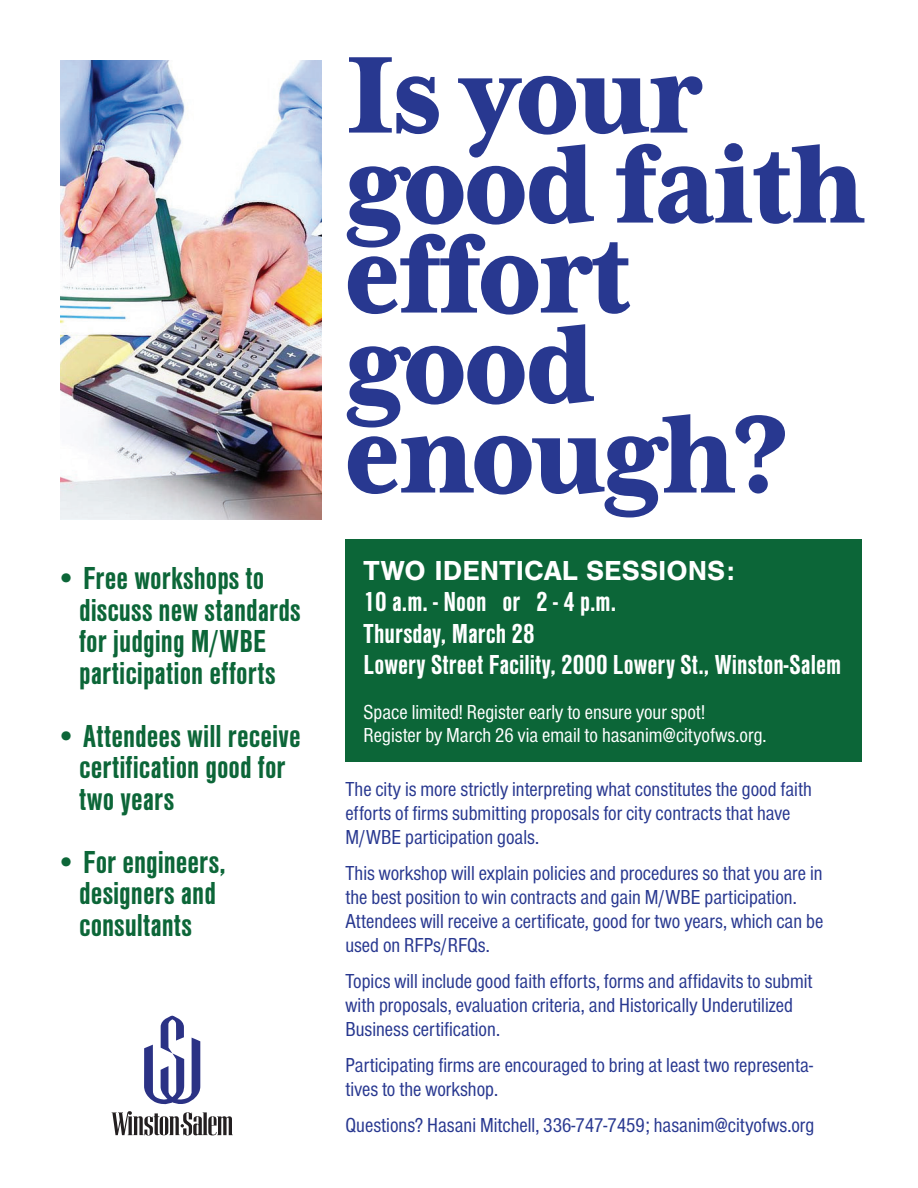
<style>
.page{position:relative;width:918px;height:1188px;background:#fff}
.page>*{position:absolute;margin:0;border:0;box-sizing:border-box;transform-origin:0 0}
.t1{font:800 125.55px/90px "Mrs Eaves XL Serif Nar OT";letter-spacing:-.025em;color:#283890}
.t2{font:700 33px/31.5px "Nimbus San Con";color:#0c6638}
.t3{font:700 28.5px/31.5px "Nimbus San Con";color:#fff}
.t4{font:700 28.5px "Nimbus San";color:#fff}
.t5{font:21px/24px "Nimbus San Con";color:#283890}
.t6{font:21px/22.5px "Nimbus San Con";color:#fff}
</style>
<div class="page">
<div style="left:345px;top:540px;width:517px;height:222px;background:#0c6638"></div>
<img style="left:61px;top:60px;width:260px;height:459px">
<svg style="left:112px;top:1016px;width:121px;height:120px"></svg>
<h2 class="t2" style="left:79px;top:563px;width:223px;text-indent:-24px">• Free workshops to discuss new standards for judging M/WBE participation efforts</h2>
<h2 class="t2" style="left:79px;top:720px;width:223px;text-indent:-24px">• Attendees will receive certification good for two years</h2>
<h2 class="t2" style="left:55px;top:846px;width:172px;text-align:center">• For engineers, designers and consultants</h2>
<h1 class="t1" style="left:345px;top:50px;width:521px">Is your good faith effort good enough?</h1>
<h3 class="t4" style="left:364px;top:554px;width:372px">TWO IDENTICAL SESSIONS:</h3>
<h3 class="t3" style="left:364px;top:586px;width:479px">10 a.m. - Noon or 2 - 4 p.m.<br>Thursday, March 28<br>Lowery Street Facility, 2000 Lowery St., Winston-Salem</h3>
<p class="t6" style="left:364px;top:701px;width:405px">Space limited! Register early to ensure your spot!<br>Register by March 26 via email to hasanim@cityofws.org.</p>
<p class="t5" style="left:345px;top:778px;width:468px">The city is more strictly interpreting what constitutes the good faith efforts of firms submitting proposals for city contracts that have<br>M/WBE participation goals.</p>
<p class="t5" style="left:345px;top:862px;width:479px">This workshop will explain policies and procedures so that you are in the best position to win contracts and gain M/WBE participation.<br>Attendees will receive a certificate, good for two years, which can be used on RFPs/RFQs.</p>
<p class="t5" style="left:345px;top:970px;width:469px">Topics will include good faith efforts, forms and affidavits to submit with proposals, evaluation criteria, and Historically Underutilized<br>Business certification.</p>
<p class="t5" style="left:345px;top:1054px;width:469px">Participating firms are encouraged to bring at least two representa&shy;tives to the workshop.</p>
<p class="t5" style="left:345px;top:1114px;width:470px">Questions? Hasani Mitchell, 336-747-7459; hasanim@cityofws.org</p>
</div>
